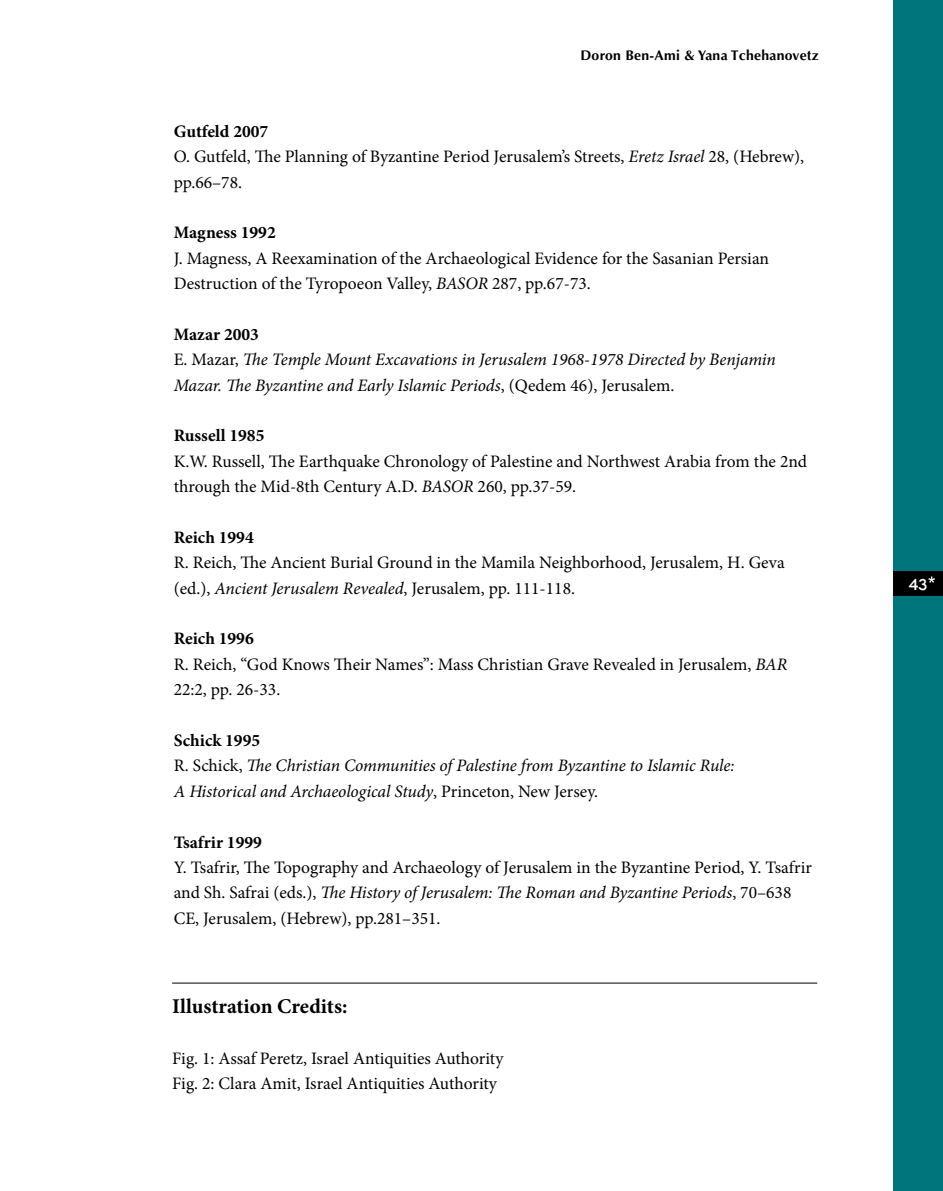
<style>
.page{position:relative;width:943px;height:1191px;background:#fff}
.page>*{position:absolute;margin:0;border:0;box-sizing:border-box;transform-origin:0 0}
.t1{font:700 21px "Minion Pro";color:#000}
.t2{font:21px "Arial Hebrew";color:#fff}
.t3{font:17.5px/25.4px "Minion Pro";color:#000}
.t4{font:italic 17.5px/25.4px "Minion Pro";letter-spacing:-.01em;color:#000}
.t5{font:700 17.5px "Minion Pro";color:#000}
.t6{font:700 14px "Optima";letter-spacing:.02em;color:#000}
.s1{font-weight:700}
.s2{font-style:italic}
.s3{font-weight:700;font-style:normal}
.s4{font-style:normal}
</style>
<div class="page">
<div style="left:893px;top:0;width:50px;height:1191px;background:#00757b"></div>
<div style="left:893px;top:570px;width:50px;height:25px;background:#000"></div>
<svg style="left:928px;top:576px;width:7px;height:7px"></svg>
<hr style="left:172px;top:982px;width:645px;height:1px;background:#000">
<p class="t6" style="left:580px;top:47px;width:240px">Doron Ben-Ami &amp; Yana Tchehanovetz</p>
<p class="t3" style="left:174px;top:119px;width:632px"><span class="s1">Gutfeld 2007<br></span>O. Gutfeld, The Planning of Byzantine Period Jerusalem’s Streets, <span class="s2">Eretz Israel</span> 28, (Hebrew), pp.66–78.</p>
<p class="t5" style="left:174px;top:220px;width:104px">Magness 1992</p>
<p class="t3" style="left:174px;top:245px;width:597px">J. Magness, A Reexamination of the Archaeological Evidence for the Sasanian Persian<br>Destruction of the Tyropoeon Valley, <span class="s2">BASOR</span> 287, pp.67-73.</p>
<p class="t4" style="left:174px;top:321px;width:603px"><span class="s3">Mazar 2003<br></span><span class="s4">E. Mazar,</span> The Temple Mount Excavations in Jerusalem 1968-1978 Directed by Benjamin<br>Mazar. The Byzantine and Early Islamic Periods<span class="s4">, (Qedem 46), Jerusalem.</span></p>
<p class="t5" style="left:174px;top:423px;width:92px">Russell 1985</p>
<p class="t3" style="left:174px;top:448px;width:635px">K.W. Russell, The Earthquake Chronology of Palestine and Northwest Arabia from the 2nd through the Mid-8th Century A.D. <span class="s2">BASOR</span> 260, pp.37-59.</p>
<p class="t5" style="left:174px;top:525px;width:82px">Reich 1994</p>
<p class="t3" style="left:174px;top:550px;width:612px">R. Reich, The Ancient Burial Ground in the Mamila Neighborhood, Jerusalem, H. Geva (ed.), <span class="s2">Ancient Jerusalem Revealed</span>, Jerusalem, pp. 111-118.</p>
<p class="t3" style="left:174px;top:626px;width:615px"><span class="s1">Reich 1996<br></span>R. Reich, “God Knows Their Names”: Mass Christian Grave Revealed in Jerusalem, <span class="s2">BAR<br></span>22:2, pp. 26-33.</p>
<p class="t4" style="left:174px;top:727px;width:562px"><span class="s3">Schick 1995<br></span><span class="s4">R. Schick,</span> The Christian Communities of Palestine from Byzantine to Islamic Rule:<br>A Historical and Archaeological Study<span class="s4">, Princeton, New Jersey.</span></p>
<p class="t5" style="left:174px;top:829px;width:90px">Tsafrir 1999</p>
<p class="t3" style="left:174px;top:854px;width:639px">Y. Tsafrir, The Topography and Archaeology of Jerusalem in the Byzantine Period, Y. Tsafrir and Sh. Safrai (eds.), <span class="s2">The History of Jerusalem: The Roman and Byzantine Periods</span>, 70–638<br>CE, Jerusalem, (Hebrew), pp.281–351.</p>
<p class="t1" style="left:172px;top:991px;width:177px">Illustration Credits:</p>
<p class="t3" style="left:172px;top:1045px;width:333px">Fig. 1: Assaf Peretz, Israel Antiquities Authority<br>Fig. 2: Clara Amit, Israel Antiquities Authority</p>
<p class="t2" style="left:908px;top:574px;width:21px">43</p>
</div>
